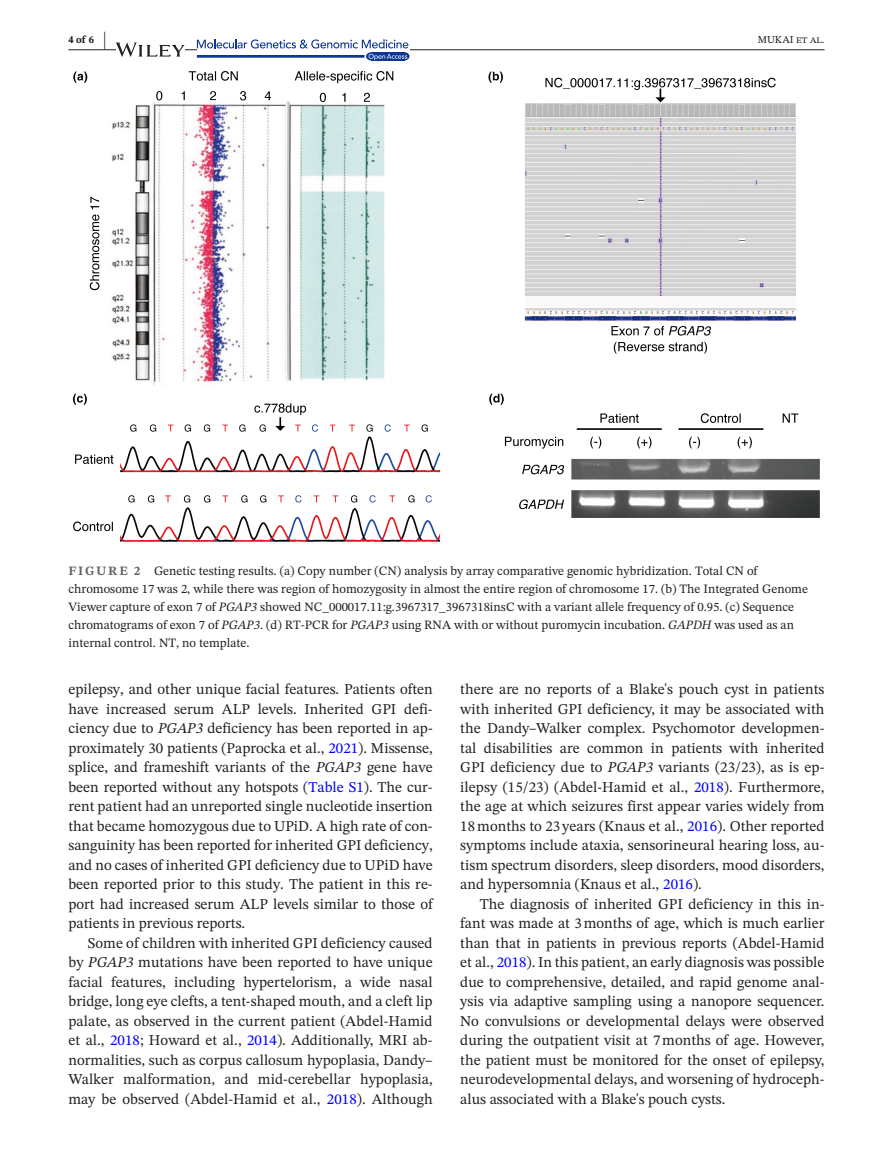
<style>
.page{position:relative;width:893px;height:1174px;background:#fff}
.page>*{position:absolute;margin:0;border:0;box-sizing:border-box;transform-origin:0 0}
.t1{font:15px/19.5px "STIX Two Text";color:#231f20;text-align:justify}
.t2{font:12.75px/18px "STIX Two Text";color:#231f20}
.t3{font:10.5px "STIX Two Text";color:#231f20}
.t4{font:700 10.5px "STIX Two Text";color:#231f20}
.s1{font-size:21px}
.s2{font-weight:700;color:#636366}
.s3{font-style:italic}
.s4{color:#00f}
</style>
<div class="page">
<hr style="left:68px;top:49px;width:756px;height:1px;background:#231f20">
<svg style="left:116px;top:43px;width:69px;height:14px"></svg>
<svg style="left:197px;top:39px;width:211px;height:21px"></svg>
<img style="left:72px;top:71px;width:748px;height:471px">
<p class="t4" style="left:68px;top:32px;width:39px">4 of 6 <span class="s1">|</span></p>
<p class="t3" style="left:758px;top:32px;width:68px">MUKAI et al.</p>
<p class="t2" style="left:68px;top:561px;width:741px"><span class="s2">FIGURE 2</span> Genetic testing results. (a) Copy number (CN) analysis by array comparative genomic hybridization. Total CN of chromosome 17 was 2, while there was region of homozygosity in almost the entire region of chromosome 17. (b) The Integrated Genome Viewer capture of exon 7 of <span class="s3">PGAP3</span> showed NC_000017.11:g.3967317_3967318insC with a variant allele frequency of 0.95. (c) Sequence chromatograms of exon 7 of <span class="s3">PGAP3</span>. (d) RT-PCR for <span class="s3">PGAP3</span> using RNA with or without puromycin incubation. <span class="s3">GAPDH</span> was used as an internal control. NT, no template.</p>
<p class="t1" style="left:68px;top:679px;width:366px">epilepsy, and other unique facial features. Patients often have increased serum ALP levels. Inherited GPI defi&shy;ciency due to <span class="s3">PGAP3</span> deficiency has been reported in ap&shy;proximately 30 patients (Paprocka et al., <span class="s4">2021</span>). Missense, splice, and frameshift variants of the <span class="s3">PGAP3</span> gene have been reported without any hotspots (<span class="s4">Table S1</span>). The cur&shy;rent patient had an unreported single nucleotide insertion that became homozygous due to UPiD. A high rate of con&shy;sanguinity has been reported for inherited GPI deficiency, and no cases of inherited GPI deficiency due to UPiD have been reported prior to this study. The patient in this re&shy;port had increased serum ALP levels similar to those of patients in previous reports.</p>
<p class="t1" style="left:68px;top:933px;width:366px;text-indent:20px">Some of children with inherited GPI deficiency caused by <span class="s3">PGAP3</span> mutations have been reported to have unique facial features, including hypertelorism, a wide nasal bridge, long eye clefts, a tent-shaped mouth, and a cleft lip palate, as observed in the current patient (Abdel-Hamid et al., <span class="s4">2018</span>; Howard et al., <span class="s4">2014</span>). Additionally, MRI ab&shy;normalities, such as corpus callosum hypoplasia, Dandy– Walker malformation, and mid-cerebellar hypoplasia, may be observed (Abdel-Hamid et al., <span class="s4">2018</span>). Although</p>
<p class="t1" style="left:460px;top:679px;width:366px">there are no reports of a Blake's pouch cyst in patients with inherited GPI deficiency, it may be associated with the Dandy–Walker complex. Psychomotor developmen&shy;tal disabilities are common in patients with inherited GPI deficiency due to <span class="s3">PGAP3</span> variants (23/23), as is ep&shy;ilepsy (15/23) (Abdel-Hamid et al., <span class="s4">2018</span>). Furthermore, the age at which seizures first appear varies widely from 18months to 23 years (Knaus et al., <span class="s4">2016</span>). Other reported symptoms include ataxia, sensorineural hearing loss, au&shy;tism spectrum disorders, sleep disorders, mood disorders, and hypersomnia (Knaus et al., <span class="s4">2016</span>).</p>
<p class="t1" style="left:460px;top:894px;width:366px;text-indent:20px">The diagnosis of inherited GPI deficiency in this in&shy;fant was made at 3months of age, which is much earlier than that in patients in previous reports (Abdel-Hamid et al., <span class="s4">2018</span>). In this patient, an early diagnosis was possible due to comprehensive, detailed, and rapid genome anal&shy;ysis via adaptive sampling using a nanopore sequencer.<br>No convulsions or developmental delays were observed during the outpatient visit at 7months of age. However, the patient must be monitored for the onset of epilepsy, neurodevelopmental delays, and worsening of hydroceph&shy;alus associated with a Blake's pouch cysts.</p>
</div>
